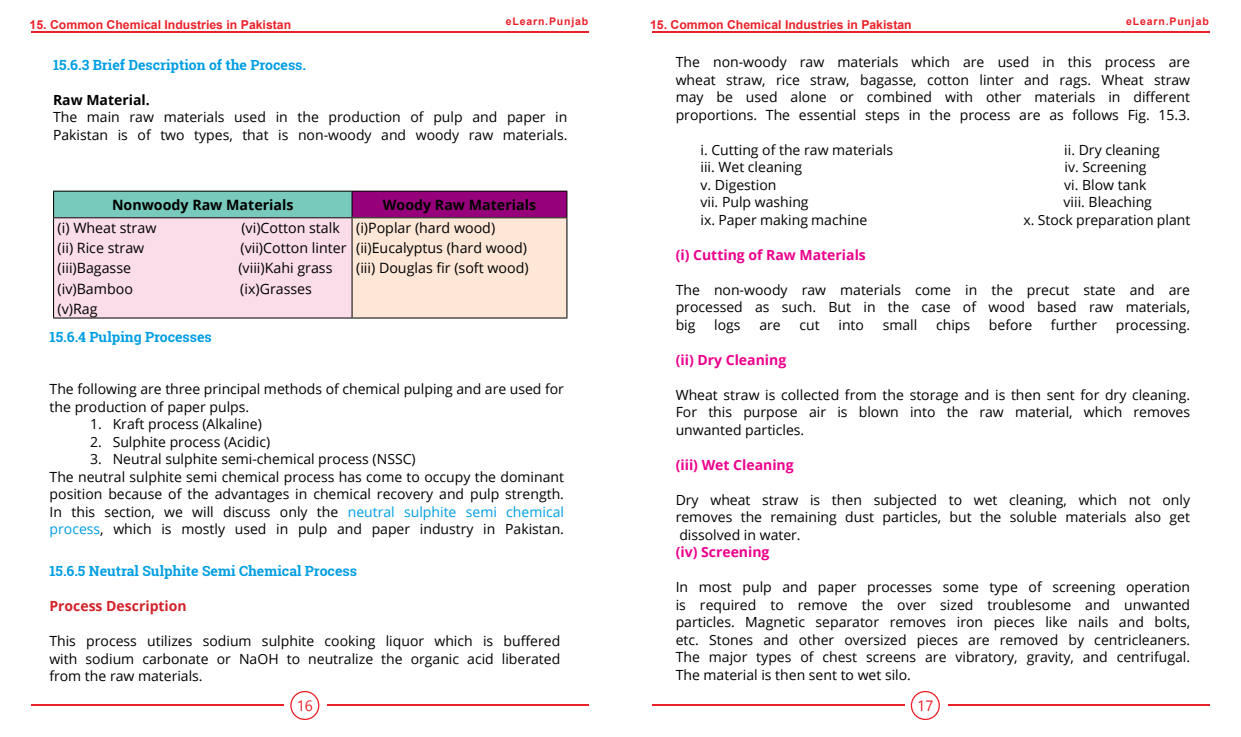
<style>
.page{position:relative;width:1241px;height:737px;background:#fff}
.page>*{position:absolute;margin:0;border:0;box-sizing:border-box;transform-origin:0 0}
.t1{font:14.88px "Segoe UI";color:#eb212a}
.t2{font:14.17px/20.3px "Open Sans";color:#000}
.t3{font:700 14.17px "Open Sans";color:#000}
.t4{font:14px/17.5px "Open Sans";color:#000;text-align:justify}
.t5{font:700 14px "Roboto Slab";color:#009ee2}
.t6{font:700 14px "Open Sans";color:#ec008c}
.t7{font:700 14px "Open Sans";color:#d2232a}
.t8{font:700 14px "Open Sans";color:#000}
.t9{font:700 12.25px "Arial";color:#eb212a}
.t10{font:700 10.5px "Arial";letter-spacing:.08em;color:#eb212a}
.s1{color:#009ee2}
</style>
<div class="page">
<hr style="left:32px;top:703px;width:252px;height:2px;background:#eb212a">
<hr style="left:652px;top:703px;width:252px;height:2px;background:#eb212a">
<hr style="left:327px;top:703px;width:262px;height:2px;background:#eb212a">
<hr style="left:947px;top:703px;width:262px;height:2px;background:#eb212a">
<svg style="left:290px;top:691px;width:29px;height:29px"></svg>
<div style="left:291px;top:692px;width:27px;height:26px;background:#fff;border-radius:50%"></div>
<svg style="left:910px;top:691px;width:29px;height:29px"></svg>
<div style="left:911px;top:692px;width:27px;height:26px;background:#fff;border-radius:50%"></div>
<hr style="left:32px;top:31px;width:557px;height:2px;background:#eb212a">
<hr style="left:652px;top:31px;width:557px;height:2px;background:#eb212a">
<div style="left:54px;top:191px;width:298px;height:27px;background:#77cabc"></div>
<div style="left:352px;top:191px;width:215px;height:27px;background:#97007b"></div>
<div style="left:54px;top:218px;width:298px;height:100px;background:#fbddea"></div>
<div style="left:352px;top:218px;width:215px;height:100px;background:#fee7d7"></div>
<hr style="left:53px;top:191px;width:299px;height:1px;background:#000">
<svg style="left:53px;top:192px;width:1px;height:25px"></svg>
<hr style="left:352px;top:191px;width:215px;height:1px;background:#000">
<svg style="left:351px;top:192px;width:1px;height:25px"></svg>
<svg style="left:566px;top:192px;width:1px;height:25px"></svg>
<hr style="left:53px;top:217px;width:299px;height:1px;background:#000">
<hr style="left:53px;top:218px;width:1px;height:99px;background:#000">
<hr style="left:352px;top:217px;width:215px;height:1px;background:#000">
<hr style="left:351px;top:218px;width:1px;height:99px;background:#000">
<hr style="left:566px;top:218px;width:1px;height:99px;background:#000">
<hr style="left:53px;top:317px;width:299px;height:1px;background:#000">
<hr style="left:352px;top:317px;width:215px;height:1px;background:#000">
<p class="t10" style="left:505px;top:14px;width:84px">eLearn.Punjab</p>
<p class="t10" style="left:1126px;top:14px;width:84px">eLearn.Punjab</p>
<p class="t9" style="left:30px;top:16px;width:263px">15. Common Chemical Industries in Pakistan</p>
<p class="t9" style="left:650px;top:16px;width:263px">15. Common Chemical Industries in Pakistan</p>
<p class="t5" style="left:53px;top:55px;width:254px">15.6.3 Brief Description of the Process.</p>
<p class="t8" style="left:53px;top:90px;width:98px">Raw Material.</p>
<p class="t4" style="left:53px;top:108px;width:516px">The main raw materials used in the production of pulp and paper in<br>Pakistan is of two types, that is non-woody and woody raw materials.</p>
<p class="t3" style="left:112px;top:195px;width:183px">Nonwoody Raw Materials</p>
<p class="t3" style="left:383px;top:195px;width:155px">Woody Raw Materials</p>
<p class="t2" style="left:58px;top:217px;width:100px">(i) Wheat straw</p>
<p class="t2" style="left:241px;top:217px;width:100px">(vi)Cotton stalk</p>
<p class="t2" style="left:58px;top:237px;width:88px">(ii) Rice straw</p>
<p class="t2" style="left:240px;top:237px;width:108px">(vii)Cotton linter</p>
<p class="t2" style="left:58px;top:258px;width:75px">(iii)Bagasse</p>
<p class="t2" style="left:238px;top:258px;width:95px">(viii)Kahi grass</p>
<p class="t2" style="left:58px;top:278px;width:77px">(iv)Bamboo</p>
<p class="t2" style="left:240px;top:278px;width:73px">(ix)Grasses</p>
<p class="t2" style="left:58px;top:298px;width:42px">(v)Rag</p>
<p class="t2" style="left:356px;top:217px;width:174px">(i)Poplar (hard wood) (ii)Eucalyptus (hard wood) (iii) Douglas fir (soft wood)</p>
<p class="t5" style="left:50px;top:327px;width:164px">15.6.4 Pulping Processes</p>
<p class="t4" style="left:50px;top:380px;width:516px">The following are three principal methods of chemical pulping and are used for the production of paper pulps.</p>
<p class="t4" style="left:90px;top:415px;width:173px">1. Kraft process (Alkaline)</p>
<p class="t4" style="left:90px;top:432px;width:181px">2. Sulphite process (Acidic)</p>
<p class="t4" style="left:50px;top:450px;width:516px;text-align:left;text-indent:41px">3. Neutral sulphite semi-chemical process (NSSC)<br>The neutral sulphite semi chemical process has come to occupy the dominant position because of the advantages in chemical recovery and pulp strength.<br>In this section, we will discuss only the <span class="s1">neutral sulphite semi chemical process</span>, which is mostly used in pulp and paper industry in Pakistan.</p>
<p class="t5" style="left:49px;top:561px;width:309px">15.6.5 Neutral Sulphite Semi Chemical Process</p>
<p class="t7" style="left:49px;top:596px;width:139px">Process Description</p>
<p class="t4" style="left:49px;top:632px;width:512px">This process utilizes sodium sulphite cooking liquor which is buffered with sodium carbonate or NaOH to neutralize the organic acid liberated from the raw materials.</p>
<p class="t4" style="left:675px;top:53px;width:516px">The non-woody raw materials which are used in this process are wheat straw, rice straw, bagasse, cotton linter and rags. Wheat straw may be used alone or combined with other materials in different proportions. The essential steps in the process are as follows Fig. 15.3.</p>
<p class="t4" style="left:700px;top:140px;width:194px">i. Cutting of the raw materials</p>
<p class="t4" style="left:1064px;top:140px;width:97px">ii. Dry cleaning</p>
<p class="t4" style="left:700px;top:158px;width:103px">iii. Wet cleaning</p>
<p class="t4" style="left:1064px;top:158px;width:84px">iv. Screening</p>
<p class="t4" style="left:700px;top:175px;width:77px">v. Digestion</p>
<p class="t4" style="left:1064px;top:175px;width:84px">vi. Blow tank</p>
<p class="t4" style="left:700px;top:193px;width:110px">vii. Pulp washing</p>
<p class="t4" style="left:1063px;top:193px;width:90px">viii. Bleaching</p>
<p class="t4" style="left:700px;top:210px;width:168px">ix. Paper making machine</p>
<p class="t4" style="left:1023px;top:210px;width:168px">x. Stock preparation plant</p>
<p class="t6" style="left:675px;top:245px;width:192px">(i) Cutting of Raw Materials</p>
<p class="t4" style="left:675px;top:280px;width:516px">The non-woody raw materials come in the precut state and are processed as such. But in the case of wood based raw materials, big</p>
<p class="t4" style="left:714px;top:315px;width:28px">logs</p>
<p class="t4" style="left:759px;top:315px;width:23px">are</p>
<p class="t4" style="left:799px;top:315px;width:22px">cut</p>
<p class="t4" style="left:838px;top:315px;width:27px">into</p>
<p class="t4" style="left:882px;top:315px;width:36px">small</p>
<p class="t4" style="left:936px;top:315px;width:36px">chips</p>
<p class="t4" style="left:988px;top:315px;width:45px">before</p>
<p class="t4" style="left:1050px;top:315px;width:48px">further</p>
<p class="t4" style="left:1115px;top:315px;width:76px">processing.</p>
<p class="t6" style="left:675px;top:350px;width:112px">(ii) Dry Cleaning</p>
<p class="t4" style="left:675px;top:385px;width:516px">Wheat straw is collected from the storage and is then sent for dry cleaning.<br>For this purpose air is blown into the raw material, which removes unwanted particles.</p>
<p class="t6" style="left:675px;top:455px;width:119px">(iii) Wet Cleaning</p>
<p class="t4" style="left:675px;top:490px;width:516px">Dry wheat straw is then subjected to wet cleaning, which not only removes the remaining dust particles, but the soluble materials also get dissolved in water.</p>
<p class="t6" style="left:675px;top:542px;width:95px">(iv) Screening</p>
<p class="t4" style="left:675px;top:578px;width:516px">In most pulp and paper processes some type of screening operation is required to remove the over sized troublesome and unwanted particles. Magnetic separator removes iron pieces like nails and bolts, etc. Stones and other oversized pieces are removed by centricleaners.<br>The major types of chest screens are vibratory, gravity, and centrifugal.<br>The material is then sent to wet silo.</p>
<p class="t1" style="left:297px;top:693px;width:18px">16</p>
<p class="t1" style="left:917px;top:693px;width:18px">17</p>
</div>
